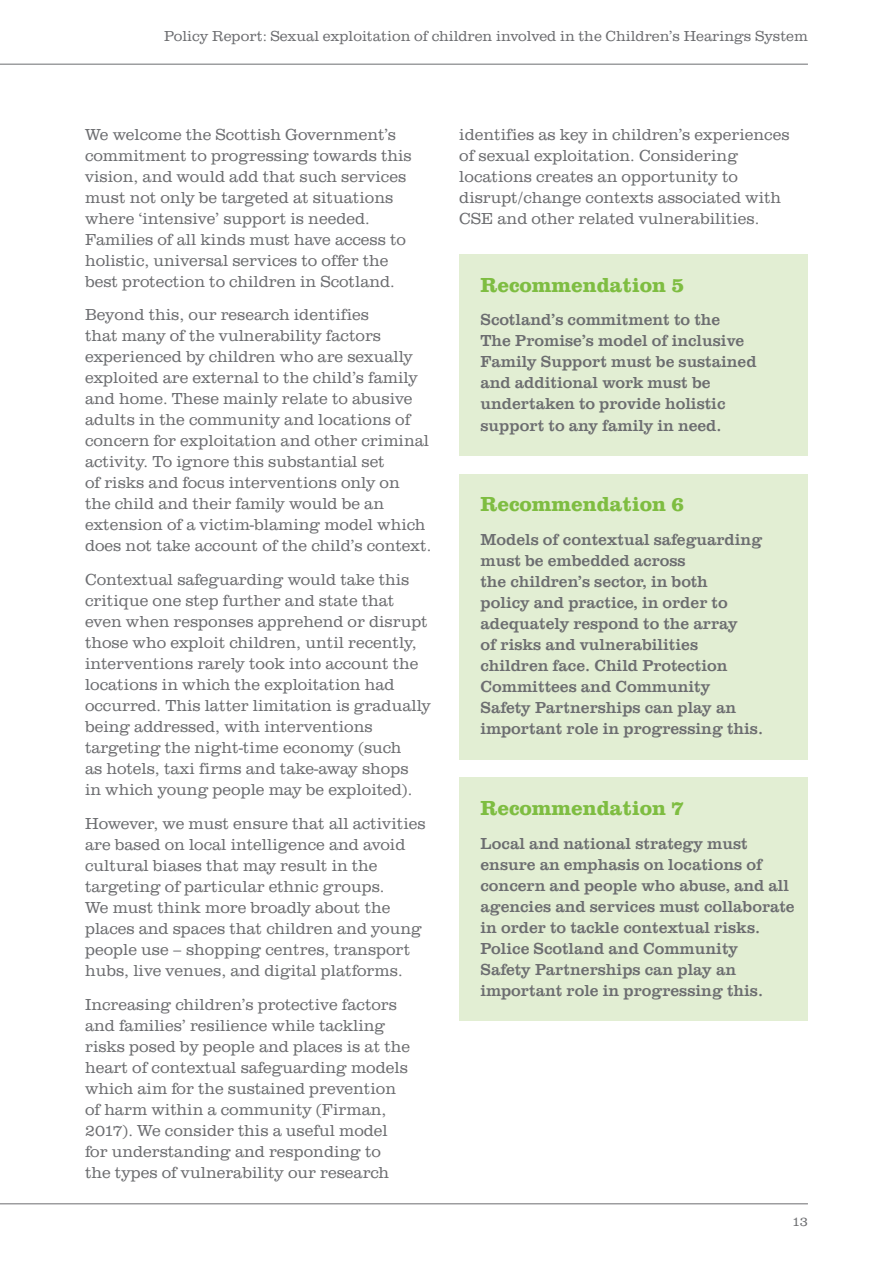
<style>
.page{position:relative;width:893px;height:1263px;background:#fff}
.page>*{position:absolute;margin:0;border:0;box-sizing:border-box;transform-origin:0 0}
.Shaded_heading_one_c{font:700 21px "URW Clarendon TOT";color:#7ebd41}
.Body_copy_11pt{font:300 16.5px/21px "URW Clarendon TOT";color:#6c6d70}
.Shaded_bullet_one_co{font:16.5px/21px "URW Clarendon TOT";color:#6c6d70}
.t1{font:300 15px "URW Clarendon TOT";color:#6c6d70}
.t2{font:300 13.5px "URW Clarendon TOT";color:#6c6d70}
</style>
<div class="page">
<hr style="left:0;top:64px;width:808px;height:1px;background:#6c6d70">
<hr style="left:0;top:1203px;width:808px;height:1px;background:#6c6d70">
<div style="left:459px;top:254px;width:349px;height:64px;background:#e2eed3"></div>
<div style="left:459px;top:291px;width:349px;height:165px;background:#e2eed3"></div>
<div style="left:459px;top:474px;width:349px;height:64px;background:#e2eed3"></div>
<div style="left:459px;top:511px;width:349px;height:248px;background:#e2eed3"></div>
<div style="left:459px;top:778px;width:349px;height:63px;background:#e2eed3"></div>
<div style="left:459px;top:815px;width:349px;height:206px;background:#e2eed3"></div>
<p class="t1" style="left:164px;top:27px;width:645px">Policy Report: Sexual exploitation of children involved in the Children’s Hearings System</p>
<p class="Body_copy_11pt" style="left:85px;top:124px;width:328px">We welcome the Scottish Government’s commitment to progressing towards this vision, and would add that such services must not only be targeted at situations where ‘intensive’ support is needed.<br>Families of all kinds must have access to holistic, universal services to offer the best protection to children in Scotland.</p>
<p class="Body_copy_11pt" style="left:85px;top:305px;width:348px">Beyond this, our research identifies<br>that many of the vulnerability factors experienced by children who are sexually exploited are external to the child’s family and home. These mainly relate to abusive adults in the community and locations of concern for exploitation and other criminal activity. To ignore this substantial set<br>of risks and focus interventions only on<br>the child and their family would be an extension of a victim-blaming model which does not take account of the child’s context.</p>
<p class="Body_copy_11pt" style="left:85px;top:570px;width:347px">Contextual safeguarding would take this critique one step further and state that even when responses apprehend or disrupt those who exploit children, until recently, interventions rarely took into account the locations in which the exploitation had occurred. This latter limitation is gradually being addressed, with interventions targeting the night-time economy (such<br>as hotels, taxi firms and take-away shops<br>in which young people may be exploited).</p>
<p class="Body_copy_11pt" style="left:85px;top:813px;width:342px">However, we must ensure that all activities are based on local intelligence and avoid cultural biases that may result in the targeting of particular ethnic groups.<br>We must think more broadly about the places and spaces that children and young people use – shopping centres, transport hubs, live venues, and digital platforms.</p>
<p class="Body_copy_11pt" style="left:85px;top:994px;width:327px">Increasing children’s protective factors and families’ resilience while tackling risks posed by people and places is at the heart of contextual safeguarding models which aim for the sustained prevention of harm within a community (Firman, 2017). We consider this a useful model for understanding and responding to the types of vulnerability our research</p>
<p class="Body_copy_11pt" style="left:459px;top:124px;width:332px">identifies as key in children’s experiences of sexual exploitation. Considering locations creates an opportunity to disrupt/change contexts associated with CSE and other related vulnerabilities.</p>
<p class="Shaded_heading_one_c" style="left:480px;top:272px;width:206px">Recommendation 5</p>
<p class="Shaded_bullet_one_co" style="left:480px;top:310px;width:278px">Scotland’s commitment to the<br>The Promise’s model of inclusive<br>Family Support must be sustained and additional work must be undertaken to provide holistic support to any family in need.</p>
<p class="Shaded_heading_one_c" style="left:480px;top:492px;width:206px">Recommendation 6</p>
<p class="Shaded_bullet_one_co" style="left:480px;top:529px;width:284px">Models of contextual safeguarding must be embedded across<br>the children’s sector, in both<br>policy and practice, in order to adequately respond to the array<br>of risks and vulnerabilities children face. Child Protection<br>Committees and Community<br>Safety Partnerships can play an important role in progressing this.</p>
<p class="Shaded_heading_one_c" style="left:480px;top:795px;width:206px">Recommendation 7</p>
<p class="Shaded_bullet_one_co" style="left:480px;top:833px;width:316px">Local and national strategy must ensure an emphasis on locations of concern and people who abuse, and all agencies and services must collaborate in order to tackle contextual risks.<br>Police Scotland and Community<br>Safety Partnerships can play an important role in progressing this.</p>
<p class="t2" style="left:792px;top:1214px;width:17px">13</p>
</div>
